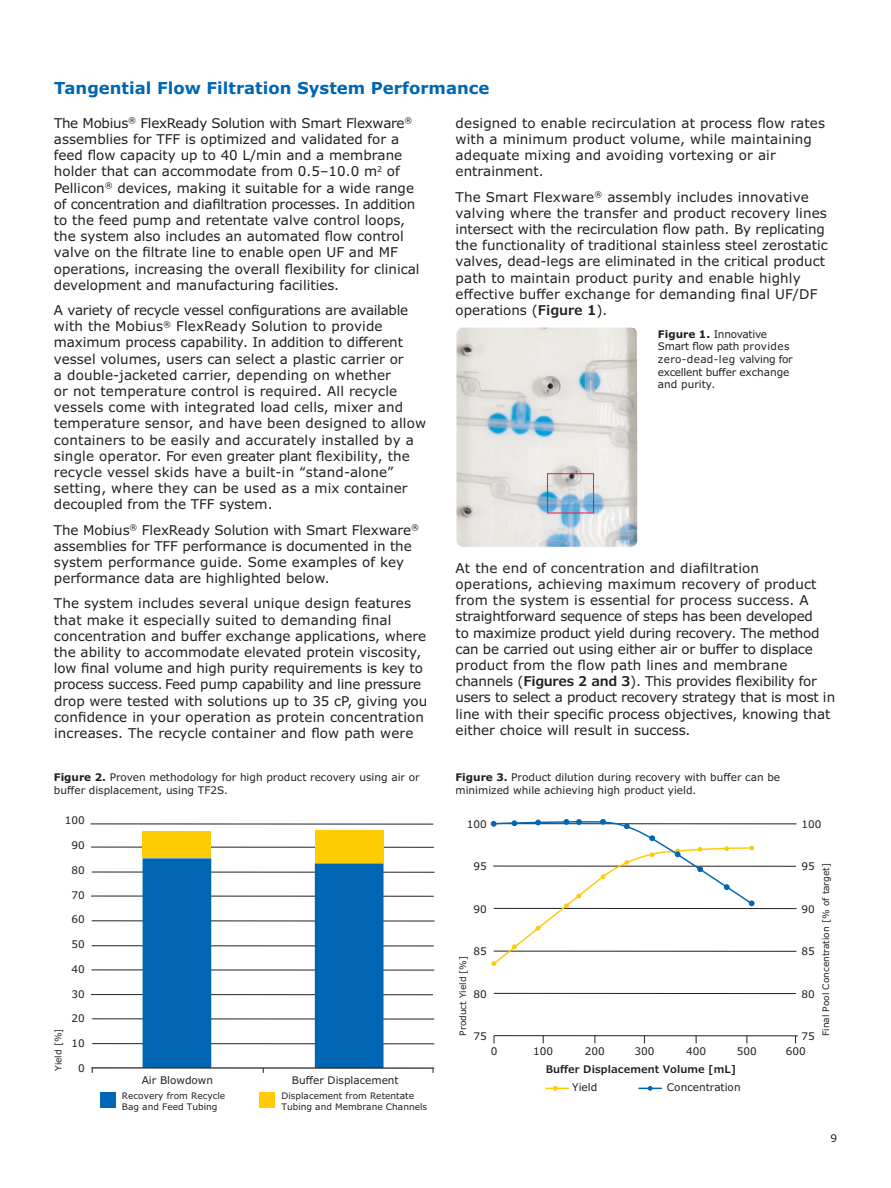
<style>
.page{position:relative;width:891px;height:1188px;background:#fff}
.page>*{position:absolute;margin:0;border:0;box-sizing:border-box;transform-origin:0 0}
.t1{font:700 16.5px "Verdana Pro";color:#0066b3}
.t2{font:13.5px/16.2px "Verdana Pro";color:#231f20}
.t3{font:10.5px/12.6px "Verdana Pro";color:#231f20}
.t4{font:10.5px/12.6px "Verdana Pro";letter-spacing:-.025em;color:#231f20}
.t5{font:600 10.5px "Verdana Pro";color:#231f20}
.t6{font:9px/10.8px "Verdana Pro";color:#231f20}
.s1{font-weight:600}
.s2{font-weight:700}
</style>
<div class="page">
<hr style="left:92px;top:945px;width:342px;height:1px;background:#231f20">
<hr style="left:91px;top:994px;width:342px;height:1px;background:#231f20">
<hr style="left:92px;top:1043px;width:342px;height:1px;background:#231f20">
<hr style="left:92px;top:1019px;width:342px;height:1px;background:#231f20">
<hr style="left:92px;top:970px;width:342px;height:1px;background:#231f20">
<hr style="left:92px;top:921px;width:342px;height:1px;background:#231f20">
<hr style="left:91px;top:896px;width:343px;height:1px;background:#231f20">
<hr style="left:92px;top:872px;width:342px;height:1px;background:#231f20">
<hr style="left:91px;top:847px;width:343px;height:1px;background:#231f20">
<hr style="left:91px;top:824px;width:342px;height:1px;background:#231f20">
<div style="left:143px;top:831px;width:68px;height:27px;background:#ffcb04"></div>
<div style="left:143px;top:858px;width:68px;height:210px;background:#0066b3"></div>
<div style="left:315px;top:831px;width:69px;height:32px;background:#ffcb04"></div>
<div style="left:315px;top:863px;width:69px;height:205px;background:#0066b3"></div>
<hr style="left:91px;top:1068px;width:343px;height:1px;background:#231f20">
<div style="left:100px;top:1092px;width:16px;height:16px;background:#0066b3"></div>
<div style="left:260px;top:1092px;width:15px;height:16px;background:#ffcb04"></div>
<hr style="left:494px;top:1035px;width:304px;height:1px;background:#231f20">
<hr style="left:494px;top:993px;width:302px;height:1px;background:#231f20">
<hr style="left:494px;top:951px;width:302px;height:1px;background:#231f20">
<hr style="left:494px;top:908px;width:303px;height:1px;background:#231f20">
<hr style="left:493px;top:866px;width:303px;height:1px;background:#231f20">
<hr style="left:494px;top:823px;width:303px;height:1px;background:#231f20">
<svg style="left:491px;top:819px;width:263px;height:147px"></svg>
<svg style="left:545px;top:1086px;width:24px;height:5px"></svg>
<svg style="left:638px;top:1086px;width:24px;height:5px"></svg>
<img style="left:458px;top:329px;width:178px;height:217px">
<div style="left:456px;top:327px;width:182px;height:221px;border:1px solid #fff;border-radius:7px"></div>
<div style="left:547px;top:473px;width:47px;height:40px;border:1px solid #ed1a3a"></div>
<p class="t1" style="left:54px;top:77px;width:437px">Tangential Flow Filtration System Performance</p>
<p class="t2" style="left:54px;top:115px;width:367px">The Mobius<sup>®</sup> FlexReady Solution with Smart Flexware<sup>® </sup>assemblies for TFF is optimized and validated for a feed flow capacity up to 40 L/min and a membrane holder that can accommodate from 0.5–10.0 m<sup>2</sup> of Pellicon<sup>®</sup> devices, making it suitable for a wide range of concentration and diafiltration processes. In addition to the feed pump and retentate valve control loops, the system also includes an automated flow control valve on the filtrate line to enable open UF and MF operations, increasing the overall flexibility for clinical development and manufacturing facilities.</p>
<p class="t2" style="left:54px;top:302px;width:374px">A variety of recycle vessel configurations are available with the Mobius<sup>®</sup> FlexReady Solution to provide maximum process capability. In addition to different vessel volumes, users can select a plastic carrier or<br>a double-jacketed carrier, depending on whether<br>or not temperature control is required. All recycle vessels come with integrated load cells, mixer and temperature sensor, and have been designed to allow containers to be easily and accurately installed by a single operator. For even greater plant flexibility, the recycle vessel skids have a built-in “stand-alone” setting, where they can be used as a mix container decoupled from the TFF system.</p>
<p class="t2" style="left:54px;top:522px;width:366px">The Mobius<sup>®</sup> FlexReady Solution with Smart Flexware<sup>® </sup>assemblies for TFF performance is documented in the system performance guide. Some examples of key performance data are highlighted below.</p>
<p class="t2" style="left:54px;top:596px;width:375px">The system includes several unique design features that make it especially suited to demanding final concentration and buffer exchange applications, where the ability to accommodate elevated protein viscosity, low final volume and high purity requirements is key to process success. Feed pump capability and line pressure drop were tested with solutions up to 35 cP, giving you confidence in your operation as protein concentration increases. The recycle container and flow path were</p>
<p class="t2" style="left:456px;top:115px;width:371px">designed to enable recirculation at process flow rates with a minimum product volume, while maintaining adequate mixing and avoiding vortexing or air entrainment.</p>
<p class="t2" style="left:456px;top:189px;width:374px">The Smart Flexware<sup>®</sup> assembly includes innovative valving where the transfer and product recovery lines intersect with the recirculation flow path. By replicating the functionality of traditional stainless steel zerostatic valves, dead-legs are eliminated in the critical product path to maintain product purity and enable highly effective buffer exchange for demanding final UF/DF operations (<span class="s1">Figure 1</span>).</p>
<p class="t4" style="left:658px;top:328px;width:136px"><span class="s2">Figure 1.</span> Innovative<br>Smart flow path provides zero-dead-leg valving for excellent buffer exchange and purity.</p>
<p class="t2" style="left:456px;top:560px;width:381px">At the end of concentration and diafiltration operations, achieving maximum recovery of product from the system is essential for process success. A straightforward sequence of steps has been developed<br>to maximize product yield during recovery. The method can be carried out using either air or buffer to displace product from the flow path lines and membrane channels (<span class="s1">Figures 2 and 3</span>). This provides flexibility for users to select a product recovery strategy that is most in line with their specific process objectives, knowing that either choice will result in success.</p>
<p class="t3" style="left:54px;top:771px;width:367px"><span class="s2">Figure 2.</span> Proven methodology for high product recovery using air or buffer displacement, using TF2S.</p>
<p class="t3" style="left:456px;top:771px;width:326px"><span class="s2">Figure 3.</span> Product dilution during recovery with buffer can be minimized while achieving high product yield.</p>
<p class="t3" style="left:65px;top:814px;width:22px">100</p>
<p class="t3" style="left:72px;top:839px;width:15px">90</p>
<p class="t3" style="left:72px;top:864px;width:15px">80</p>
<p class="t3" style="left:72px;top:889px;width:15px">70</p>
<p class="t3" style="left:72px;top:913px;width:15px">60</p>
<p class="t3" style="left:72px;top:938px;width:15px">50</p>
<p class="t3" style="left:72px;top:963px;width:15px">40</p>
<p class="t3" style="left:72px;top:988px;width:15px">30</p>
<p class="t3" style="left:72px;top:1012px;width:15px">20</p>
<p class="t3" style="left:72px;top:1037px;width:15px">10</p>
<p class="t3" style="left:78px;top:1062px;width:8px">0</p>
<p class="t6" style="left:53px;top:1071px;width:44px;rotate:-90deg">Yield [%]</p>
<p class="t3" style="left:142px;top:1074px;width:73px">Air Blowdown</p>
<p class="t3" style="left:292px;top:1075px;width:108px">Buffer Displacement</p>
<p class="t6" style="left:122px;top:1091px;width:105px">Recovery from Recycle<br>Bag and Feed Tubing</p>
<p class="t6" style="left:281px;top:1091px;width:147px">Displacement from Retentate<br>Tubing and Membrane Channels</p>
<p class="t3" style="left:467px;top:818px;width:22px">100</p>
<p class="t3" style="left:473px;top:860px;width:15px">95</p>
<p class="t3" style="left:473px;top:903px;width:15px">90</p>
<p class="t3" style="left:473px;top:945px;width:15px">85</p>
<p class="t3" style="left:473px;top:988px;width:15px">80</p>
<p class="t3" style="left:473px;top:1030px;width:15px">75</p>
<p class="t6" style="left:458px;top:1036px;width:81px;rotate:-90deg">Product Yield [%]</p>
<p class="t3" style="left:801px;top:818px;width:22px">100</p>
<p class="t3" style="left:801px;top:860px;width:15px">95</p>
<p class="t3" style="left:801px;top:903px;width:15px">90</p>
<p class="t3" style="left:801px;top:945px;width:15px">85</p>
<p class="t3" style="left:801px;top:988px;width:15px">80</p>
<p class="t3" style="left:801px;top:1030px;width:15px">75</p>
<p class="t6" style="left:821px;top:1036px;width:174px;rotate:-90deg">Final Pool Concentration [% of target]</p>
<p class="t3" style="left:491px;top:1045px;width:8px">0</p>
<p class="t3" style="left:533px;top:1045px;width:22px">100</p>
<p class="t3" style="left:585px;top:1045px;width:22px">200</p>
<p class="t3" style="left:634px;top:1045px;width:22px">300</p>
<p class="t3" style="left:686px;top:1045px;width:22px">400</p>
<p class="t3" style="left:737px;top:1045px;width:22px">500</p>
<p class="t3" style="left:786px;top:1045px;width:22px">600</p>
<p class="t5" style="left:546px;top:1062px;width:192px">Buffer Displacement Volume [mL]</p>
<p class="t3" style="left:572px;top:1081px;width:27px">Yield</p>
<p class="t3" style="left:667px;top:1081px;width:75px">Concentration</p>
<p class="t3" style="left:830px;top:1132px;width:8px">9</p>
</div>
